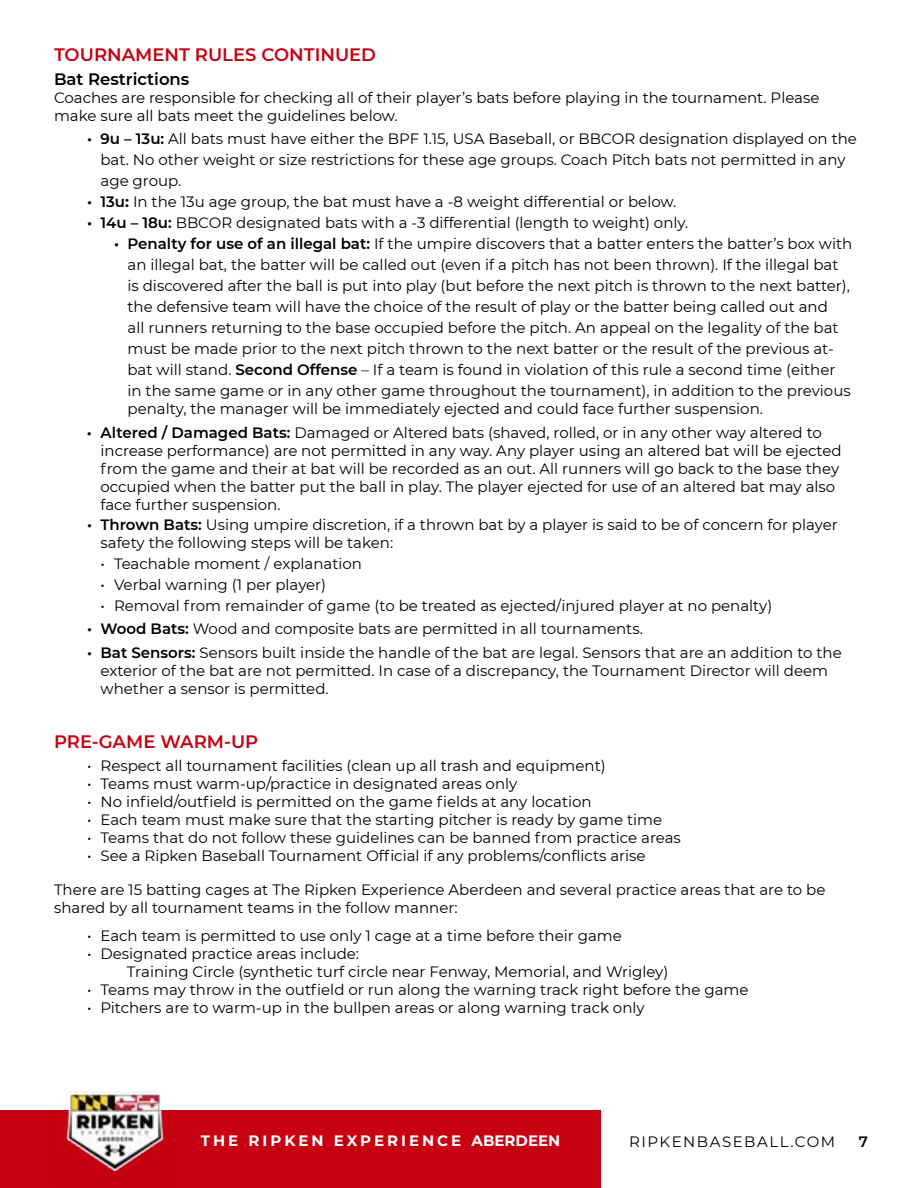
<style>
.page{position:relative;width:918px;height:1188px;background:#fff}
.page>*{position:absolute;margin:0;border:0;box-sizing:border-box;transform-origin:0 0}
.t1{font:600 18px "Montserrat";color:#c70012}
.t2{font:600 16.5px "Montserrat";color:#000}
.t3{font:15px/18px "Montserrat";color:#000}
.t4{font:700 15px "Montserrat";letter-spacing:.2em;color:#fff}
.t5{font:15px "Montserrat";letter-spacing:.1em;color:#000}
.t6{font:600 15px "Montserrat";color:#000}
.s1{font-weight:600}
.s2{font-weight:700}
</style>
<div class="page">
<div style="left:0;top:1111px;width:600px;height:77px;background:#c70012"></div>
<img style="left:54px;top:1091px;width:122px;height:81px">
<p class="t1" style="left:54px;top:42px;width:324px">TOURNAMENT RULES CONTINUED</p>
<p class="t2" style="left:54px;top:67px;width:137px">Bat Restrictions</p>
<p class="t3" style="left:54px;top:88px;width:767px">Coaches are responsible for checking all of their player’s bats before playing in the tournament. Please make sure all bats meet the guidelines below.</p>
<p class="t3" style="left:100px;top:128px;width:758px;line-height:21px;text-indent:-14px"><span class="s1">• 9u – 13u:</span> All bats must have either the BPF 1.15, USA Baseball, or BBCOR designation displayed on the bat. No other weight or size restrictions for these age groups. Coach Pitch bats not permitted in any age group.</p>
<p class="t3" style="left:87px;top:192px;width:591px"><span class="s1">• 13u</span><span class="s2">:</span> In the 13u age group, the bat must have a -8 weight differential or below.</p>
<p class="t3" style="left:87px;top:213px;width:603px"><span class="s1">• 14u – 18u:</span> BBCOR designated bats with a -3 differential (length to weight) only.</p>
<p class="t3" style="left:128px;top:233px;width:726px;line-height:21px;text-indent:-14px"><span class="s1">• Penalty for use of an illegal bat:</span> If the umpire discovers that a batter enters the batter’s box with an illegal bat, the batter will be called out (even if a pitch has not been thrown). If the illegal bat is discovered after the ball is put into play (but before the next pitch is thrown to the next batter), the defensive team will have the choice of the result of play or the batter being called out and<br>all runners returning to the base occupied before the pitch. An appeal on the legality of the bat must be made prior to the next pitch thrown to the next batter or the result of the previous at&shy;bat will stand. <span class="s1">Second Offense</span> – If a team is found in violation of this rule a second time (either in the same game or in any other game throughout the tournament), in addition to the previous</p>
<p class="t3" style="left:128px;top:399px;width:637px">penalty, the manager will be immediately ejected and could face further suspension.</p>
<p class="t3" style="left:100px;top:423px;width:743px;text-indent:-14px"><span class="s1">• Altered / Damaged Bats:</span> Damaged or Altered bats (shaved, rolled, or in any other way altered to increase performance) are not permitted in any way. Any player using an altered bat will be ejected from the game and their at bat will be recorded as an out. All runners will go back to the base they occupied when the batter put the ball in play. The player ejected for use of an altered bat may also face further suspension.</p>
<p class="t3" style="left:100px;top:515px;width:739px;text-indent:-14px"><span class="s1">• Thrown Bats:</span> Using umpire discretion, if a thrown bat by a player is said to be of concern for player safety the following steps will be taken:</p>
<p class="t3" style="left:100px;top:554px;width:263px">• Teachable moment / explanation</p>
<p class="t3" style="left:100px;top:575px;width:227px">• Verbal warning (1 per player)</p>
<p class="t3" style="left:100px;top:596px;width:673px">• Removal from remainder of game (to be treated as ejected/injured player at no penalty)</p>
<p class="t3" style="left:87px;top:619px;width:557px"><span class="s1">• Wood Bats:</span> Wood and composite bats are permitted in all tournaments.</p>
<p class="t3" style="left:100px;top:643px;width:743px;text-indent:-14px"><span class="s1">• Bat Sensors:</span> Sensors built inside the handle of the bat are legal. Sensors that are an addition to the exterior of the bat are not permitted. In case of a discrepancy, the Tournament Director will deem whether a sensor is permitted.</p>
<p class="t1" style="left:54px;top:728px;width:206px">PRE-GAME WARM-UP</p>
<p class="t3" style="left:87px;top:757px;width:520px">• Respect all tournament facilities (clean up all trash and equipment)</p>
<p class="t3" style="left:87px;top:775px;width:432px">• Teams must warm-up/practice in designated areas only</p>
<p class="t3" style="left:87px;top:793px;width:506px">• No infield/outfield is permitted on the game fields at any location</p>
<p class="t3" style="left:87px;top:811px;width:577px">• Each team must make sure that the starting pitcher is ready by game time</p>
<p class="t3" style="left:87px;top:829px;width:595px">• Teams that do not follow these guidelines can be banned from practice areas</p>
<p class="t3" style="left:87px;top:847px;width:560px">• See a Ripken Baseball Tournament Official if any problems/conflicts arise</p>
<p class="t3" style="left:54px;top:880px;width:773px">There are 15 batting cages at The Ripken Experience Aberdeen and several practice areas that are to be shared by all tournament teams in the follow manner:</p>
<p class="t3" style="left:87px;top:926px;width:536px">• Each team is permitted to use only 1 cage at a time before their game</p>
<p class="t3" style="left:127px;top:944px;width:543px;text-indent:-40px">• Designated practice areas include:<br>Training Circle (synthetic turf circle near Fenway, Memorial, and Wrigley)</p>
<p class="t3" style="left:87px;top:980px;width:663px">• Teams may throw in the outfield or run along the warning track right before the game</p>
<p class="t3" style="left:87px;top:998px;width:559px">• Pitchers are to warm-up in the bullpen areas or along warning track only</p>
<p class="t4" style="left:201px;top:1130px;width:361px">THE RIPKEN EXPERIENCE ABERDEEN</p>
<p class="t5" style="left:629px;top:1132px;width:208px">RIPKENBASEBALL.COM</p>
<p class="t6" style="left:859px;top:1131px;width:11px">7</p>
</div>
